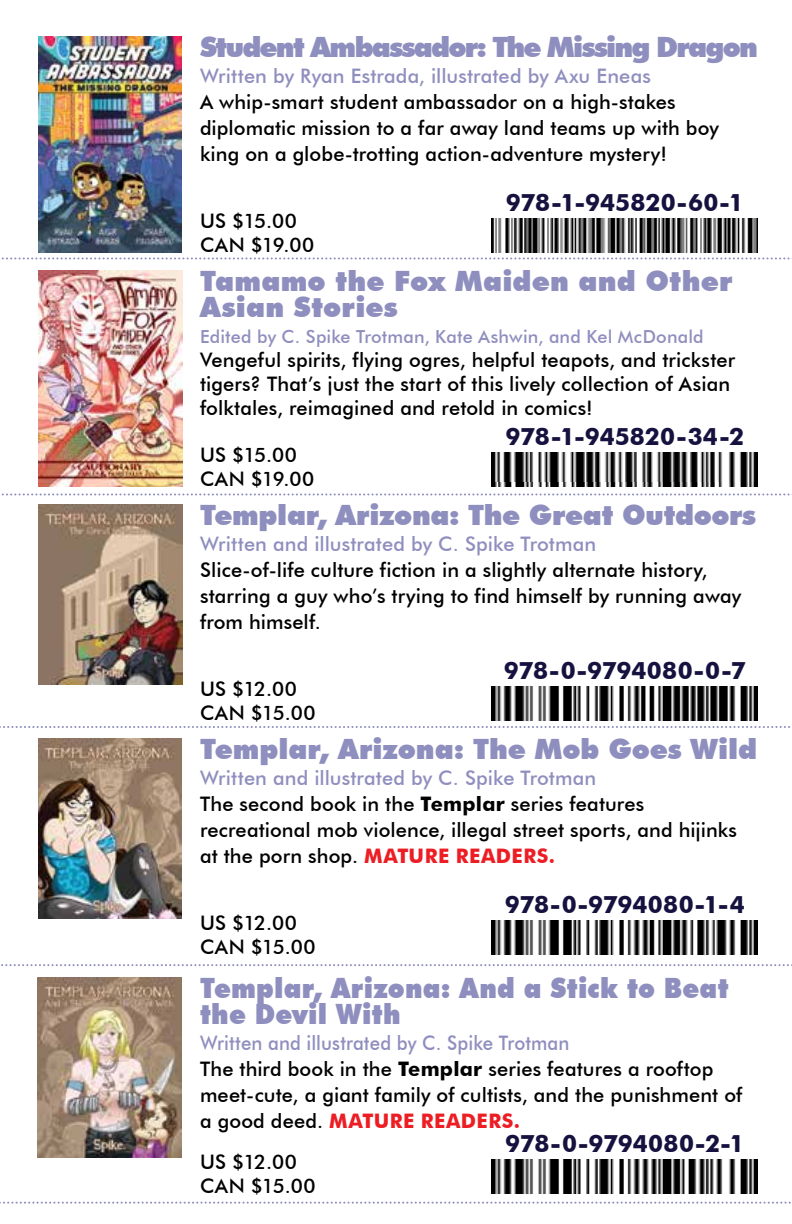
<style>
.page{position:relative;width:792px;height:1224px;background:#fff}
.page>*{position:absolute;margin:0;border:0;box-sizing:border-box;transform-origin:0 0}
.t1{font:900 28px/26px "Futura BT";color:#8f8fbf}
.t2{font:900 28px/26px "Futura BT";color:#8f8fbf;scale:.93 1}
.t3{font:900 28px "Futura BT";letter-spacing:-.06em;color:#8f8fbf}
.t4{font:700 24px "Futura BT";letter-spacing:-.005em;color:#16123f}
.t5{font:500 20px/26px "Futura BT";letter-spacing:.005em;color:#000}
.t6{font:500 20px/24px "Futura BT";letter-spacing:.025em;color:#000}
.t7{font:500 20px "Futura BT";letter-spacing:.005em;color:#8f8fbf}
.t8{font:500 18px "Futura BT";letter-spacing:.01em;color:#8f8fbf}
.s1{color:#8f8fbf}
.s2{font-weight:700}
.s3{font-weight:700;color:#ed1d24}
</style>
<div class="page">
<svg style="left:1px;top:257px;width:791px;height:2px"></svg>
<svg style="left:1px;top:493px;width:791px;height:2px"></svg>
<img style="left:492px;top:219px;width:266px;height:33px">
<img style="left:38px;top:37px;width:144px;height:216px">
<img style="left:492px;top:921px;width:266px;height:33px">
<img style="left:38px;top:738px;width:144px;height:180px">
<img style="left:492px;top:453px;width:266px;height:33px">
<img style="left:38px;top:270px;width:144px;height:216px">
<img style="left:492px;top:687px;width:266px;height:33px">
<img style="left:38px;top:504px;width:144px;height:180px">
<img style="left:492px;top:1160px;width:266px;height:33px">
<img style="left:38px;top:977px;width:144px;height:180px">
<svg style="left:0;top:1202px;width:791px;height:2px"></svg>
<svg style="left:0;top:726px;width:790px;height:2px"></svg>
<svg style="left:1px;top:964px;width:791px;height:2px"></svg>
<h1 class="t3" style="left:200px;top:30px;width:560px">Student Ambassador: The Missing Dragon</h1>
<p class="t7" style="left:200px;top:64px;width:452px">Written by Ryan Estrada, illustrated by Axu Eneas</p>
<p class="t5" style="left:200px;top:89px;width:520px">A whip-smart student ambassador on a high-stakes diplomatic mission to a far away land teams up with boy king on a globe-trotting action-adventure mystery!</p>
<p class="t4" style="left:506px;top:188px;width:239px">978-1-945820-60-1</p>
<p class="t6" style="left:200px;top:209px;width:116px">US $15.00<br>CAN $19.00</p>
<h1 class="t1" style="left:200px;top:268px;width:534px">Tamamo the Fox Maiden and Other<br>Asian Stories</h1>
<p class="t8" style="left:200px;top:326px;width:505px">Edited by C. Spike Trotman, Kate Ashwin, and Kel McDonald</p>
<p class="t5" style="left:200px;top:348px;width:537px;line-height:24px">Vengeful spirits, flying ogres, helpful teapots, and trickster tigers? That’s just the start of this lively collection of Asian folktales, reimagined and retold in comics!</p>
<p class="t4" style="left:505px;top:422px;width:240px">978-1-945820-34-2</p>
<p class="t6" style="left:200px;top:443px;width:116px">US $15.00<br>CAN $19.00</p>
<h1 class="t1" style="left:200px;top:502px;width:557px">Templar, Arizona: The Great Outdoors</h1>
<p class="t7" style="left:200px;top:532px;width:398px">Written and illustrated by C. Spike Trotman</p>
<p class="t5" style="left:200px;top:557px;width:543px">Slice-of-life culture fiction in a slightly alternate history, starring a guy who’s trying to find himself by running away from himself.</p>
<p class="t4" style="left:504px;top:656px;width:244px">978-0-9794080-0-7</p>
<p class="t6" style="left:200px;top:677px;width:117px">US $12.00<br>CAN $15.00</p>
<h1 class="t1" style="left:200px;top:736px;width:559px">Templar, Arizona: The Mob Goes Wild</h1>
<p class="t5" style="left:200px;top:765px;width:539px"><span class="s1">Written and illustrated by C. Spike Trotman<br></span>The second book in the <span class="s2">Templar</span> series features recreational mob violence, illegal street sports, and hijinks at the porn shop. <span class="s3">MATURE READERS.</span></p>
<p class="t4" style="left:505px;top:890px;width:242px">978-0-9794080-1-4</p>
<p class="t6" style="left:200px;top:911px;width:117px">US $12.00<br>CAN $15.00</p>
<h1 class="t2" style="left:200px;top:975px;width:570px">Templar, Arizona: And a Stick to Beat the Devil With</h1>
<p class="t5" style="left:200px;top:1030px;width:544px"><span class="s1">Written and illustrated by C. Spike Trotman<br></span>The third book in the <span class="s2">Templar</span> series features a rooftop meet-cute, a giant family of cultists, and the punishment of a good deed. <span class="s3">MATURE READERS.</span></p>
<p class="t4" style="left:505px;top:1129px;width:241px">978-0-9794080-2-1</p>
<p class="t6" style="left:200px;top:1150px;width:117px">US $12.00<br>CAN $15.00</p>
</div>
